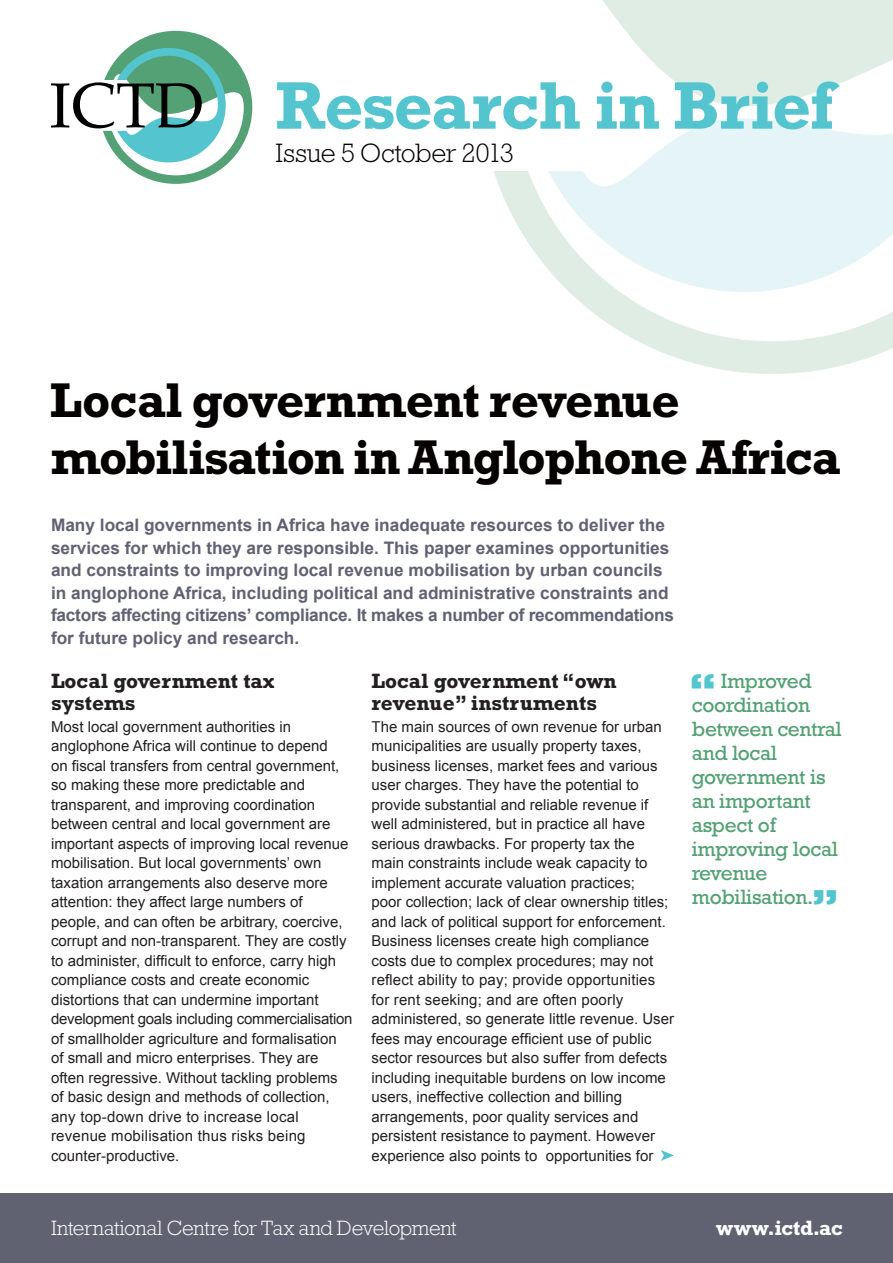
<style>
.page{position:relative;width:893px;height:1263px;background:#fff}
.page>*{position:absolute;margin:0;border:0;box-sizing:border-box;transform-origin:0 0}
.t1{font:700 68.25px "Rockwell Std";letter-spacing:-.015em;color:#54c5cf}
.t2{font:700 49.5px/57px "Rockwell Std";letter-spacing:-.025em;color:#060101}
.t3{font:800 38.1px "Rockwell Std";color:#54c5cf}
.t4{font:300 27px "Rockwell Std";letter-spacing:-.015em;color:#060101}
.t5{font:21px/24px "Rockwell Std";letter-spacing:-.015em;color:#53a174}
.t6{font:700 21px/22.5px "Rockwell Std";color:#231f20}
.t7{font:300 21px "Rockwell Std";letter-spacing:-.015em;color:#fff}
.t8{font:700 21px "Rockwell Std";letter-spacing:-.005em;color:#fff}
.t9{font:700 17.25px/22.5px "Arial";color:#606272}
.t10{font:15px/19.5px "Arial";color:#231f20}
</style>
<div class="page">
<svg style="left:494px;top:0;width:399px;height:374px"></svg>
<svg style="left:548px;top:118px;width:345px;height:174px;fill:#e5f4f6"></svg>
<svg style="left:51px;top:31px;width:201px;height:153px"></svg>
<div style="left:0;top:1193px;width:893px;height:70px;background:#606272"></div>
<svg style="left:661px;top:1150px;width:13px;height:11px"></svg>
<h1 class="t1" style="left:276px;top:65px;width:560px">Research in Brief</h1>
<h3 class="t4" style="left:276px;top:137px;width:240px">Issue 5 October 2013</h3>
<h2 class="t2" style="left:50px;top:371px;width:792px">Local government revenue mobilisation in Anglophone Africa</h2>
<p class="t9" style="left:51px;top:515px;width:624px">Many local governments in Africa have inadequate resources to deliver the services for which they are responsible. This paper examines opportunities and constraints to improving local revenue mobilisation by urban councils in anglophone Africa, including political and administrative constraints and factors affecting citizens’ compliance. It makes a number of recommendations for future policy and research.</p>
<h3 class="t6" style="left:51px;top:669px;width:225px">Local government tax systems</h3>
<p class="t10" style="left:51px;top:717px;width:303px">Most local government authorities in anglophone Africa will continue to depend<br>on fiscal transfers from central government, so making these more predictable and transparent, and improving coordination between central and local government are important aspects of improving local revenue mobilisation. But local governments’ own taxation arrangements also deserve more attention: they affect large numbers of people, and can often be arbitrary, coercive, corrupt and non-transparent. They are costly to administer, difficult to enforce, carry high compliance costs and create economic distortions that can undermine important development goals including commercialisation of smallholder agriculture and formalisation of small and micro enterprises. They are often regressive. Without tackling problems of basic design and methods of collection, any top-down drive to increase local revenue mobilisation thus risks being counter-productive.</p>
<h3 class="t6" style="left:372px;top:669px;width:247px">Local government “own revenue” instruments</h3>
<p class="t10" style="left:372px;top:717px;width:304px">The main sources of own revenue for urban municipalities are usually property taxes, business licenses, market fees and various user charges. They have the potential to provide substantial and reliable revenue if well administered, but in practice all have serious drawbacks. For property tax the<br>main constraints include weak capacity to implement accurate valuation practices;<br>poor collection; lack of clear ownership titles; and lack of political support for enforcement.<br>Business licenses create high compliance costs due to complex procedures; may not reflect ability to pay; provide opportunities for rent seeking; and are often poorly administered, so generate little revenue. User fees may encourage efficient use of public sector resources but also suffer from defects including inequitable burdens on low income users, ineffective collection and billing arrangements, poor quality services and persistent resistance to payment. However experience also points to opportunities for</p>
<h3 class="t3" style="left:689px;top:663px;width:29px">“</h3>
<h3 class="t5" style="left:692px;top:669px;width:151px;text-indent:29px">Improved coordination between central and local government is an important aspect of improving local revenue mobilisation.</h3>
<h3 class="t3" style="left:811px;top:879px;width:29px">”</h3>
<h3 class="t7" style="left:51px;top:1216px;width:407px">International Centre for Tax and Development</h3>
<h3 class="t8" style="left:716px;top:1216px;width:128px">www.ictd.ac</h3>
</div>
